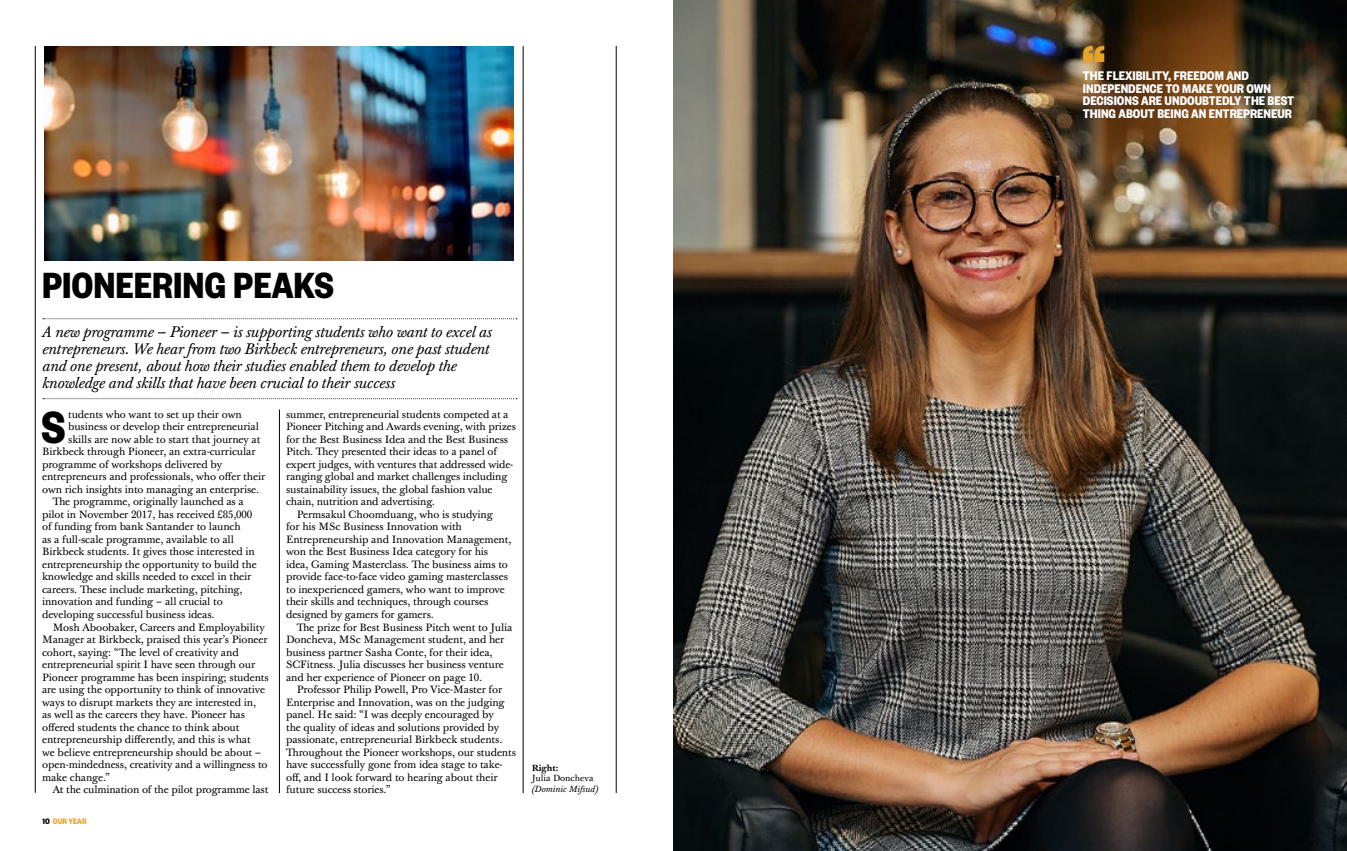
<style>
.page{position:relative;width:1347px;height:851px;background:#fff}
.page>*{position:absolute;margin:0;border:0;box-sizing:border-box;transform-origin:0 0}
.t1{font:700 60px "Founders Grotesk Cond";color:#e6a52a}
.t2{font:700 49.5px "Founders Grotesk Cond";color:#000}
.t3{font:700 40px "Founders Grotesk Cond";color:#000}
.t4{font:italic 15px/16.9px "Baskerville 10 Pro";letter-spacing:-.01em;color:#000}
.t5{font:700 13.75px/12.5px "Founders Grotesk Cond";color:#fff}
.t6{font:10.38px "Baskerville 10 Pro";letter-spacing:-.01em;color:#000}
.t7{font:italic 8.75px "Baskerville 10 Pro";color:#000}
.t8{font:8.75px "Baskerville 10 Pro";color:#000}
.t9{font:700 8.75px "Founders Grotesk Cond";color:#e6a52a}
.t10{font:700 8.75px "Baskerville 10 Pro";color:#000}
.s1{color:#000}
</style>
<div class="page">
<hr style="left:35px;top:46px;width:1px;height:746px;background:#000">
<hr style="left:523px;top:46px;width:1px;height:747px;background:#000">
<hr style="left:279px;top:409px;width:1px;height:384px;background:#000">
<svg style="left:43px;top:318px;width:474px;height:1px"></svg>
<svg style="left:43px;top:398px;width:474px;height:1px"></svg>
<hr style="left:616px;top:46px;width:1px;height:746px;background:#000">
<img style="left:45px;top:46px;width:469px;height:214px">
<img style="left:673px;top:0;width:673px;height:850px">
<h3 class="t3" style="left:42px;top:260px;width:293px">PIONEERING PEAKS</h3>
<p class="t4" style="left:43px;top:324px;width:451px">A new programme – Pioneer – is supporting students who want to excel as entrepreneurs. We hear from two Birkbeck entrepreneurs, one past student and one present, about how their studies enabled them to develop the knowledge and skills that have been crucial to their success</p>
<p class="t6" style="left:286px;top:407px;width:224px">summer, entrepreneurial students competed at a</p>
<p class="t6" style="left:286px;top:420px;width:231px">Pioneer Pitching and Awards evening, with prizes</p>
<p class="t6" style="left:286px;top:432px;width:224px">for the Best Business Idea and the Best Business</p>
<p class="t6" style="left:286px;top:445px;width:212px">Pitch. They presented their ideas to a panel of</p>
<p class="t6" style="left:286px;top:457px;width:229px">expert judges, with ventures that addressed wide-</p>
<p class="t6" style="left:286px;top:470px;width:223px">ranging global and market challenges including</p>
<p class="t6" style="left:286px;top:482px;width:208px">sustainability issues, the global fashion value</p>
<p class="t6" style="left:286px;top:495px;width:150px">chain, nutrition and advertising.</p>
<p class="t6" style="left:297px;top:508px;width:198px">Permsakul Choomduang, who is studying</p>
<p class="t6" style="left:286px;top:520px;width:177px">for his MSc Business Innovation with</p>
<p class="t6" style="left:286px;top:533px;width:227px">Entrepreneurship and Innovation Management,</p>
<p class="t6" style="left:286px;top:545px;width:204px">won the Best Business Idea category for his</p>
<p class="t6" style="left:286px;top:558px;width:223px">idea, Gaming Masterclass. The business aims to</p>
<p class="t6" style="left:286px;top:570px;width:223px">provide face-to-face video gaming masterclasses</p>
<p class="t6" style="left:286px;top:583px;width:220px">to inexperienced gamers, who want to improve</p>
<p class="t6" style="left:286px;top:595px;width:204px">their skills and techniques, through courses</p>
<p class="t6" style="left:286px;top:608px;width:149px">designed by gamers for gamers.</p>
<p class="t6" style="left:297px;top:620px;width:217px">The prize for Best Business Pitch went to Julia</p>
<p class="t6" style="left:286px;top:633px;width:220px">Doncheva, MSc Management student, and her</p>
<p class="t6" style="left:286px;top:645px;width:208px">business partner Sasha Conte, for their idea,</p>
<p class="t6" style="left:286px;top:658px;width:219px">SCFitness. Julia discusses her business venture</p>
<p class="t6" style="left:286px;top:670px;width:198px">and her experience of Pioneer on page 10.</p>
<p class="t6" style="left:297px;top:683px;width:207px">Professor Philip Powell, Pro Vice-Master for</p>
<p class="t6" style="left:286px;top:695px;width:220px">Enterprise and Innovation, was on the judging</p>
<p class="t6" style="left:286px;top:708px;width:209px">panel. He said: “I was deeply encouraged by</p>
<p class="t6" style="left:286px;top:720px;width:215px">the quality of ideas and solutions provided by</p>
<p class="t6" style="left:286px;top:733px;width:218px">passionate, entrepreneurial Birkbeck students.</p>
<p class="t6" style="left:286px;top:745px;width:231px">Throughout the Pioneer workshops, our students</p>
<p class="t6" style="left:286px;top:758px;width:218px">have successfully gone from idea stage to take-</p>
<p class="t6" style="left:286px;top:770px;width:213px">off, and I look forward to hearing about their</p>
<p class="t6" style="left:286px;top:783px;width:106px">future success stories.”</p>
<h2 class="t2" style="left:41px;top:396px;width:26px">S</h2>
<p class="t6" style="left:68px;top:407px;width:175px">tudents who want to set up their own</p>
<p class="t6" style="left:68px;top:420px;width:192px">business or develop their entrepreneurial</p>
<p class="t6" style="left:68px;top:432px;width:194px">skills are now able to start that journey at</p>
<p class="t6" style="left:42px;top:445px;width:215px">Birkbeck through Pioneer, an extra-curricular</p>
<p class="t6" style="left:42px;top:457px;width:181px">programme of workshops delivered by</p>
<p class="t6" style="left:42px;top:470px;width:225px">entrepreneurs and professionals, who offer their</p>
<p class="t6" style="left:42px;top:482px;width:219px">own rich insights into managing an enterprise.</p>
<p class="t6" style="left:53px;top:495px;width:193px">The programme, originally launched as a</p>
<p class="t6" style="left:42px;top:508px;width:212px">pilot in November 2017, has received £85,000</p>
<p class="t6" style="left:42px;top:520px;width:200px">of funding from bank Santander to launch</p>
<p class="t6" style="left:42px;top:533px;width:193px">as a full-scale programme, available to all</p>
<p class="t6" style="left:42px;top:545px;width:214px">Birkbeck students. It gives those interested in</p>
<p class="t6" style="left:42px;top:558px;width:216px">entrepreneurship the opportunity to build the</p>
<p class="t6" style="left:42px;top:570px;width:211px">knowledge and skills needed to excel in their</p>
<p class="t6" style="left:42px;top:583px;width:202px">careers. These include marketing, pitching,</p>
<p class="t6" style="left:42px;top:595px;width:182px">innovation and funding – all crucial to</p>
<p class="t6" style="left:42px;top:608px;width:174px">developing successful business ideas.</p>
<p class="t6" style="left:53px;top:620px;width:214px">Mosh Aboobaker, Careers and Employability</p>
<p class="t6" style="left:42px;top:633px;width:227px">Manager at Birkbeck, praised this year’s Pioneer</p>
<p class="t6" style="left:42px;top:645px;width:198px">cohort, saying: “The level of creativity and</p>
<p class="t6" style="left:42px;top:658px;width:215px">entrepreneurial spirit I have seen through our</p>
<p class="t6" style="left:42px;top:670px;width:228px">Pioneer programme has been inspiring; students</p>
<p class="t6" style="left:42px;top:683px;width:225px">are using the opportunity to think of innovative</p>
<p class="t6" style="left:42px;top:695px;width:215px">ways to disrupt markets they are interested in,</p>
<p class="t6" style="left:42px;top:708px;width:204px">as well as the careers they have. Pioneer has</p>
<p class="t6" style="left:42px;top:720px;width:199px">offered students the chance to think about</p>
<p class="t6" style="left:42px;top:733px;width:210px">entrepreneurship differently, and this is what</p>
<p class="t6" style="left:42px;top:745px;width:221px">we believe entrepreneurship should be about –</p>
<p class="t6" style="left:42px;top:758px;width:227px">open-mindedness, creativity and a willingness to</p>
<p class="t6" style="left:42px;top:770px;width:70px">make change.”</p>
<p class="t6" style="left:53px;top:783px;width:217px">At the culmination of the pilot programme last</p>
<p class="t9" style="left:43px;top:815px;width:46px"><span class="s1">10</span> OUR YEAR</p>
<p class="t10" style="left:531px;top:762px;width:28px">Right:</p>
<p class="t8" style="left:531px;top:772px;width:63px">Julia Doncheva</p>
<p class="t7" style="left:531px;top:783px;width:68px">(Dominic Mifsud)</p>
<h1 class="t1" style="left:1081px;top:27px;width:26px">“</h1>
<h3 class="t5" style="left:1082px;top:69px;width:213px">THE FLEXIBILITY, FREEDOM AND<br>INDEPENDENCE TO MAKE YOUR OWN<br>DECISIONS ARE UNDOUBTEDLY THE BEST<br>THING ABOUT BEING AN ENTREPRENEUR</h3>
</div>
